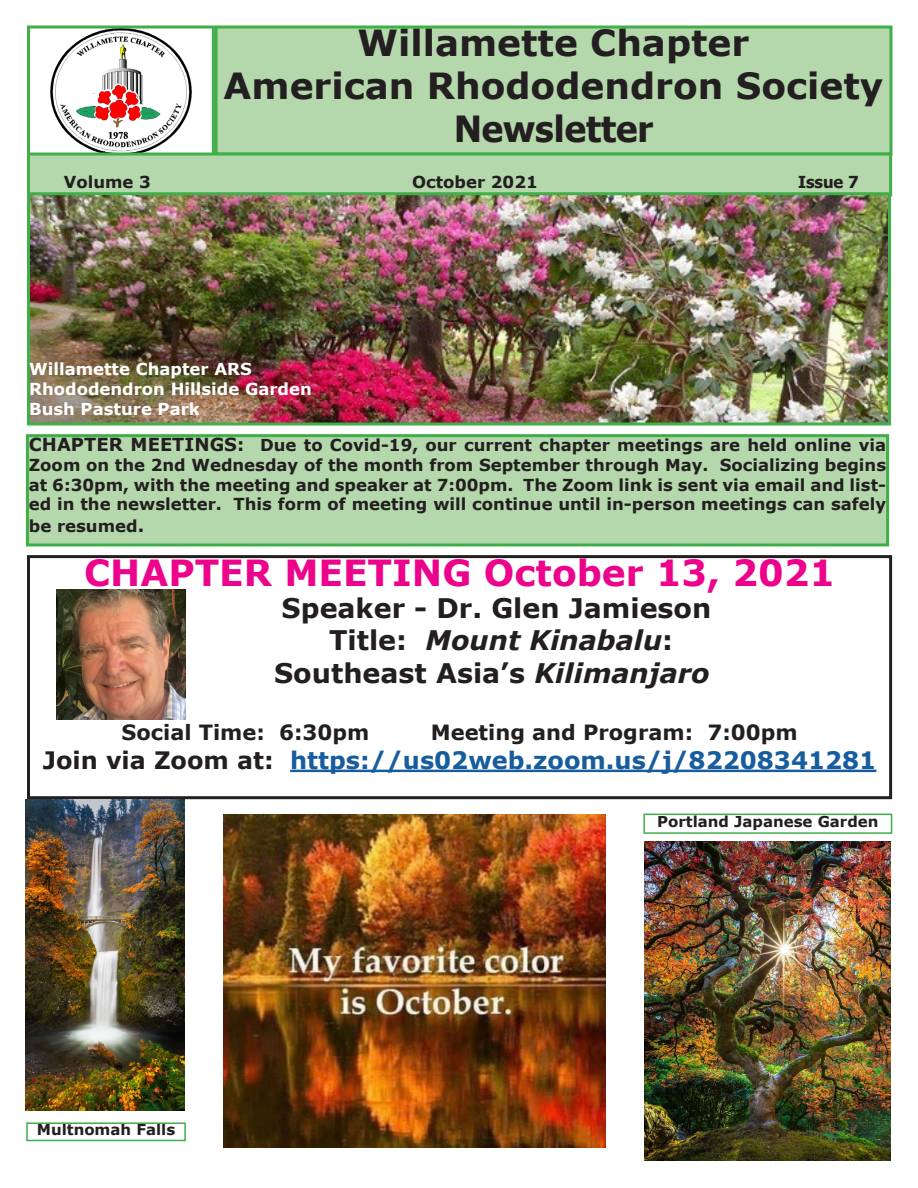
<style>
.page{position:relative;width:918px;height:1188px;background:#fff}
.page>*{position:absolute;margin:0;border:0;box-sizing:border-box;transform-origin:0 0}
.t1{font:700 36px/43.2px "Verdana";color:#231f20;text-align:center}
.t2{font:700 36px "Verdana";color:#ed028c}
.t3{font:700 27px "Verdana";color:#231f20}
.t4{font:italic 700 27px "Verdana";color:#231f20}
.t5{font:700 24px "Verdana";color:#175d9e}
.t6{font:700 21px "Verdana";color:#231f20}
.t7{font:700 16.5px/19.8px "Verdana";color:#231f20;text-align:justify}
.t8{font:700 16.5px "Verdana";color:#fff}
.t9{font:700 16.5px "Tahoma";color:#231f20}
.t10{font:700 15px "Verdana";color:#231f20}
.s1{font-family:"Tahoma"}
.s2{font-size:18px}
.s3{font-style:normal}
.s4{font-style:italic}
.s5{color:#231f20}
</style>
<div class="page">
<img style="left:51px;top:30px;width:140px;height:123px">
<div style="left:27px;top:26px;width:188px;height:131px;border:3px solid #40ae49"></div>
<div style="left:216px;top:27px;width:675px;height:127px;background:#b5d7ac"></div>
<div style="left:214px;top:26px;width:678px;height:130px;border:3px solid #40ae49"></div>
<div style="left:28px;top:154px;width:863px;height:41px;background:#b5d7ac"></div>
<div style="left:27px;top:153px;width:865px;height:44px;border:3px solid #40ae49"></div>
<img style="left:31px;top:196px;width:856px;height:226px">
<div style="left:27px;top:192px;width:864px;height:234px;border:3px solid #40ae49"></div>
<div style="left:27px;top:436px;width:861px;height:109px;background:#b5d7ac"></div>
<div style="left:26px;top:434px;width:863px;height:112px;border:3px solid #40ae49"></div>
<hr style="left:290px;top:770px;width:586px;height:2px;background:#175d9e">
<div style="left:27px;top:555px;width:865px;height:244px;border:3px solid #231f20"></div>
<img style="left:57px;top:590px;width:128px;height:130px">
<img style="left:224px;top:814px;width:382px;height:334px">
<img style="left:26px;top:799px;width:158px;height:311px">
<img style="left:645px;top:841px;width:246px;height:320px">
<div style="left:26px;top:1122px;width:160px;height:19px;border:2px solid #40ae49"></div>
<div style="left:643px;top:814px;width:249px;height:20px;border:2px solid #40ae49"></div>
<p class="t1" style="left:358px;top:21px;width:393px">Willamette Chapter</p>
<p class="t1" style="left:224px;top:64px;width:661px">American Rhododendron Society<br><span class="s1">Newsletter</span></p>
<p class="t7" style="left:64px;top:172px;width:89px">Volume 3</p>
<p class="t7" style="left:412px;top:172px;width:127px">October 2021</p>
<p class="t9" style="left:798px;top:171px;width:62px">Issue 7</p>
<p class="t8" style="left:29px;top:358px;width:224px">Willamette Chapter ARS</p>
<p class="t8" style="left:29px;top:378px;width:284px">Rhododendron Hillside Garden</p>
<p class="t8" style="left:29px;top:397px;width:172px">Bush Pasture Park</p>
<p class="t7" style="left:29px;top:435px;width:859px"><span class="s2">CHAPTER MEETINGS:</span> Due to Covid-19, our current chapter meetings are held online via Zoom on the 2nd Wednesday of the month from September through May. Socializing begins at 6:30pm, with the meeting and speaker at 7:00pm. The Zoom link is sent via email and list&shy;ed in the newsletter. This form of meeting will continue until in-person meetings can safely</p>
<p class="t7" style="left:29px;top:516px;width:117px">be resumed<span class="s2">.</span></p>
<p class="t2" style="left:84px;top:547px;width:752px">CHAPTER MEETING October 13, 2021</p>
<p class="t3" style="left:282px;top:589px;width:431px">Speaker - Dr. Glen Jamieson</p>
<p class="t4" style="left:329px;top:622px;width:346px"><span class="s3">Title:</span> Mount Kinabalu<span class="s3">:</span></p>
<p class="t3" style="left:274px;top:654px;width:437px">Southeast Asia’s <span class="s4">Kilimanjaro</span></p>
<p class="t6" style="left:121px;top:718px;width:249px">Social Time: 6:30pm</p>
<p class="t6" style="left:431px;top:718px;width:368px">Meeting and Program: 7:00pm</p>
<p class="t5" style="left:43px;top:744px;width:835px"><span class="s5">Join via Zoom at:</span> https://us02web.zoom.us/j/82208341281</p>
<p class="t10" style="left:37px;top:1119px;width:140px">Multnomah Falls</p>
<p class="t10" style="left:657px;top:810px;width:223px">Portland Japanese Garden</p>
</div>
